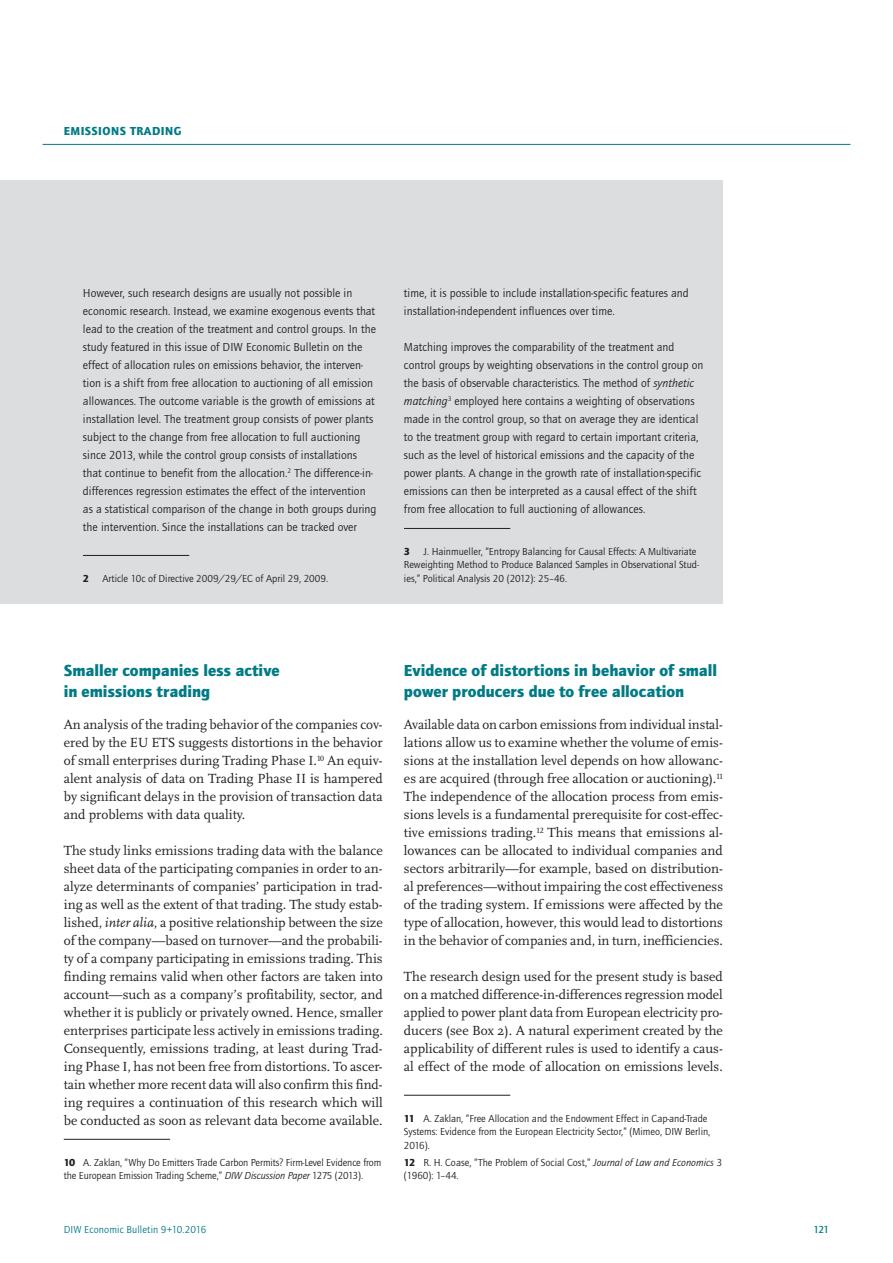
<style>
.page{position:relative;width:893px;height:1263px;background:#fff}
.page>*{position:absolute;margin:0;border:0;box-sizing:border-box;transform-origin:0 0}
.DIW-H2-1-zeilig-11pt{font:900 16.5px/21px "Quay Sans ITC Std";color:#007b85}
.DIW-Fliesstext{font:13.8px/18px "Scala Pro";color:#231f20;text-align:justify}
.DIW-Infokasten-Flies{font:12px/18px "Quay Sans ITC Std";letter-spacing:.005em;color:#231f20}
.t1{font:900 12px "Quay Sans ITC Std";color:#007b85}
.DIW-Fussnotentext{font:10.5px/13.5px "Quay Sans ITC Std";color:#231f20}
.t2{font:10.5px "Quay Sans ITC Std";letter-spacing:.01em;color:#007b85}
.t3{font:500 10.5px "Quay Sans ITC Std";color:#007b85}
.DIW-Fussnotentext-2{font:900 10.5px "Quay Sans ITC Std";color:#231f20}
.s1{font-style:italic}
.s2{font-weight:900}
</style>
<div class="page">
<hr style="left:43px;top:144px;width:807px;height:1px;background:#007b85">
<hr style="left:404px;top:1095px;width:106px;height:1px;background:#231f20">
<hr style="left:64px;top:1139px;width:106px;height:1px;background:#231f20">
<div style="left:64px;top:180px;width:659px;height:423px;background:#dcdddf"></div>
<hr style="left:83px;top:555px;width:106px;height:1px;background:#231f20">
<hr style="left:404px;top:528px;width:106px;height:1px;background:#231f20">
<div style="left:0;top:180px;width:66px;height:423px;background:#dcdddf"></div>
<p class="t1" style="left:64px;top:123px;width:15px">Emissions</p>
<p class="t1" style="left:130px;top:123px;width:15px">Trading</p>
<p class="DIW-Infokasten-Flies" style="left:83px;top:284px;width:295px">However, such research designs are usually not possible in economic research. Instead, we examine exogenous events that lead to the creation of the treatment and control groups. In the study featured in this issue of DIW Economic Bulletin on the effect of allocation rules on emissions behavior, the interven&shy;tion is a shift from free allocation to auctioning of all emission allowances. The outcome variable is the growth of emissions at installation level. The treatment group consists of power plants subject to the change from free allocation to full auctioning since 2013, while the control group consists of installations that continue to benefit from the allocation.<sup>2</sup> The difference-in&shy;differences regression estimates the effect of the intervention as a statistical comparison of the change in both groups during the intervention. Since the installations can be tracked over</p>
<p class="DIW-Fussnotentext-2" style="left:83px;top:572px;width:8px">2</p>
<p class="DIW-Fussnotentext" style="left:102px;top:572px;width:227px">Article 10c of Directive 2009/29/EC of April 29, 2009.</p>
<p class="DIW-Infokasten-Flies" style="left:404px;top:284px;width:286px">time, it is possible to include installation-specific features and installation-independent influences over time.</p>
<p class="DIW-Infokasten-Flies" style="left:404px;top:338px;width:301px">Matching improves the comparability of the treatment and control groups by weighting observations in the control group on the basis of observable characteristics. The method of <span class="s1">synthetic matching</span><sup>3</sup> employed here contains a weighting of observations made in the control group, so that on average they are identical to the treatment group with regard to certain important criteria, such as the level of historical emissions and the capacity of the power plants. A change in the growth rate of installation-specific emissions can then be interpreted as a causal effect of the shift from free allocation to full auctioning of allowances.</p>
<p class="DIW-Fussnotentext-2" style="left:404px;top:545px;width:8px">3</p>
<p class="DIW-Fussnotentext" style="left:404px;top:545px;width:296px;text-indent:19px">J. Hainmueller, “Entropy Balancing for Causal Effects: A Multivariate<br>Reweighting Method to Produce Balanced Samples in Observational Stud&shy;ies,” Political Analysis 20 (2012): 25–46.</p>
<p class="DIW-H2-1-zeilig-11pt" style="left:64px;top:660px;width:217px">Smaller companies less active in emissions trading</p>
<p class="DIW-Fliesstext" style="left:64px;top:715px;width:320px">An analysis of the trading behavior of the companies cov&shy;ered by the EU ETS suggests distortions in the behavior of small enterprises during Trading Phase I.<sup>10</sup> An equiv&shy;alent analysis of data on Trading Phase II is hampered by significant delays in the provision of transaction data and problems with data quality.</p>
<p class="DIW-Fliesstext" style="left:64px;top:841px;width:321px">The study links emissions trading data with the balance sheet data of the participating companies in order to an&shy;alyze determinants of companies’ participation in trad&shy;ing as well as the extent of that trading. The study estab&shy;lished, <span class="s1">inter alia</span>, a positive relationship between the size of the company—based on turnover—and the probabili&shy;ty of a company participating in emissions trading. This finding remains valid when other factors are taken into account—such as a company’s profitability, sector, and whether it is publicly or privately owned. Hence, smaller enterprises participate less actively in emissions trading.<br>Consequently, emissions trading, at least during Trad&shy;ing Phase I, has not been free from distortions. To ascer&shy;tain whether more recent data will also confirm this find&shy;ing requires a continuation of this research which will be conducted as soon as relevant data become available.</p>
<p class="DIW-Fussnotentext" style="left:64px;top:1155px;width:319px"><span class="s2">10</span> A. Zaklan, “Why Do Emitters Trade Carbon Permits? Firm-Level Evidence from the European Emission Trading Scheme,” <span class="s1">DIW Discussion Paper</span> 1275 (2013).</p>
<p class="DIW-H2-1-zeilig-11pt" style="left:404px;top:660px;width:315px">Evidence of distortions in behavior of small power producers due to free allocation</p>
<p class="DIW-Fliesstext" style="left:404px;top:715px;width:321px">Available data on carbon emissions from individual instal&shy;lations allow us to examine whether the volume of emis&shy;sions at the installation level depends on how allowanc&shy;es are acquired (through free allocation or auctioning).<sup>11<br></sup>The independence of the allocation process from emis&shy;sions levels is a fundamental prerequisite for cost-effec&shy;tive emissions trading.<sup>12</sup> This means that emissions al&shy;lowances can be allocated to individual companies and sectors arbitrarily—for example, based on distribution&shy;al preferences—without impairing the cost effectiveness of the trading system. If emissions were affected by the type of allocation, however, this would lead to distortions in the behavior of companies and, in turn, inefficiencies.</p>
<p class="DIW-Fliesstext" style="left:404px;top:967px;width:320px">The research design used for the present study is based on a matched difference-in-differences regression model applied to power plant data from European electricity pro&shy;ducers (see Box 2). A natural experiment created by the applicability of different rules is used to identify a caus&shy;al effect of the mode of allocation on emissions levels.</p>
<p class="DIW-Fussnotentext" style="left:404px;top:1111px;width:308px"><span class="s2">11</span> A. Zaklan, “Free Allocation and the Endowment Effect in Cap-and-Trade<br>Systems: Evidence from the European Electricity Sector,” (Mimeo, DIW Berlin,<br>2016).</p>
<p class="DIW-Fussnotentext" style="left:404px;top:1155px;width:320px"><span class="s2">12</span> R. H. Coase, “The Problem of Social Cost,” <span class="s1">Journal of Law and Economics</span> 3 (1960): 1–44.</p>
<p class="t2" style="left:64px;top:1223px;width:144px">DIW Economic Bulletin 9+10.2016</p>
<p class="t3" style="left:814px;top:1223px;width:17px">121</p>
</div>
